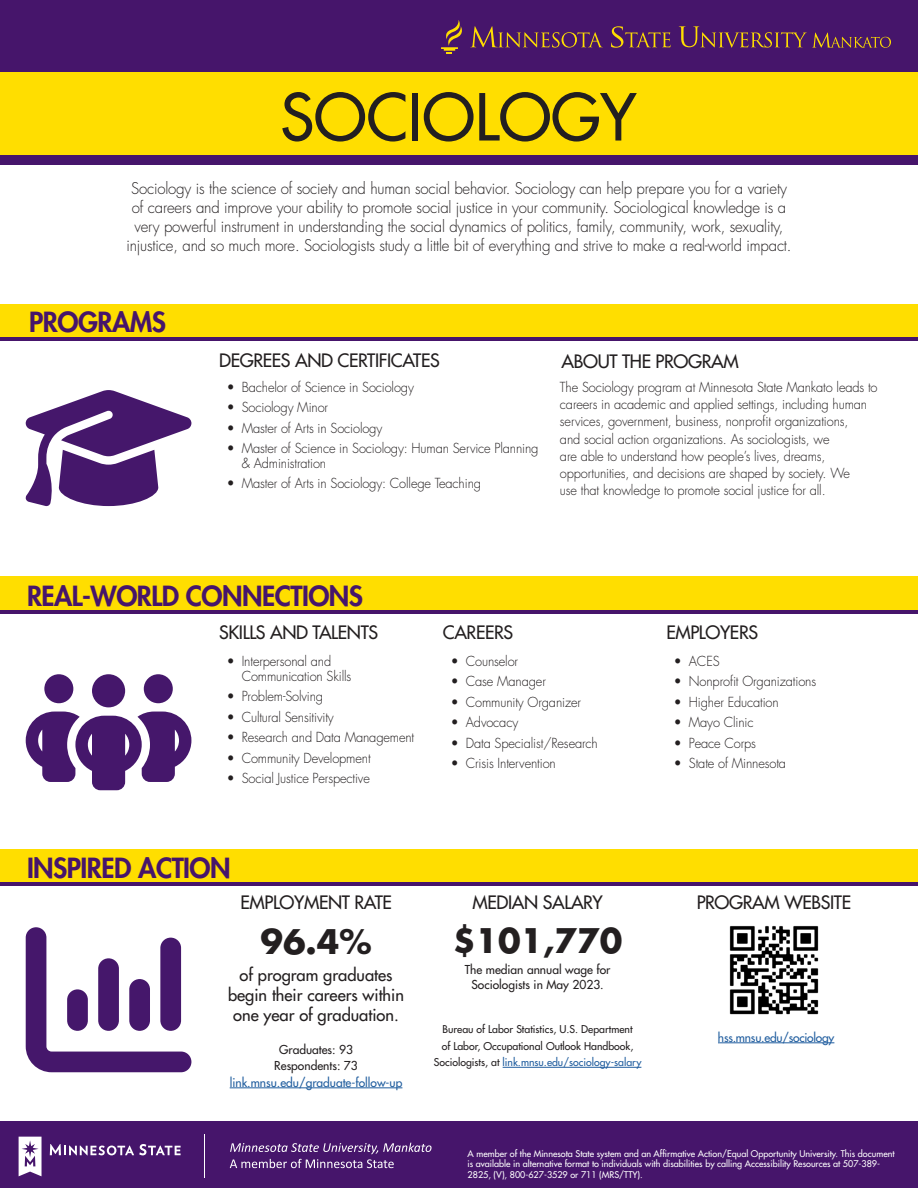
<style>
.page{position:relative;width:918px;height:1188px;background:#fff}
.page>*{position:absolute;margin:0;border:0;box-sizing:border-box;transform-origin:0 0}
.Program_Title-GREP_Styles{font:500 63px "Futura Std";color:#231f20}
.t1{font:700 33px "Futura Std";color:#231f20}
.Heads{font:800 27px "Futura Std";letter-spacing:-.02em;color:#46156b}
.Heads-2{font:500 18px "Futura Std";letter-spacing:-.02em;color:#231f20}
.Body{font:500 18px "Futura Std";letter-spacing:-.02em;color:#231f20}
.t2{font:500 16.5px/19.8px "Futura Std";color:#231f20;text-align:center}
.Body-2{font:300 15.75px/18.9px "Futura Std";letter-spacing:-.01em;color:#231f20;text-align:center;scale:.95 1}
.Body-3{font:300 13.5px/17.2px "Futura Std";letter-spacing:-.01em;color:#231f20;scale:.95 1}
.t3{font:500 12px/14.4px "Futura Std";color:#231f20;text-align:center}
.Heads-3{font:500 12px "Futura Std";color:#215e9f}
.Heads-4{font:500 12px "Futura Std";letter-spacing:-.02em;color:#215e9f}
.t4{font:500 10.5px/16.5px "Futura Std";color:#231f20;text-align:center}
.t5{font:500 9px/10.8px "Futura Std";color:#fff}
.s1{color:#215e9f}
</style>
<div class="page">
<div style="left:0;top:304px;width:918px;height:35px;background:#ffde00"></div>
<div style="left:0;top:576px;width:918px;height:35px;background:#ffde00"></div>
<div style="left:0;top:849px;width:918px;height:34px;background:#ffde00"></div>
<hr style="left:0;top:337px;width:918px;height:4px;background:#46156b">
<hr style="left:0;top:610px;width:918px;height:4px;background:#46156b">
<hr style="left:0;top:882px;width:918px;height:4px;background:#46156b">
<div style="left:0;top:1121px;width:918px;height:67px;background:#46156b"></div>
<svg style="left:50px;top:1144px;width:131px;height:11px"></svg>
<svg style="left:19px;top:1137px;width:23px;height:39px"></svg>
<hr style="left:204px;top:1135px;width:1px;height:43px;background:#fff">
<svg style="left:230px;top:1143px;width:202px;height:25px"></svg>
<div style="left:0;top:71px;width:918px;height:88px;background:#ffde00"></div>
<div style="left:0;top:0;width:918px;height:71px;background:#46156b"></div>
<div style="left:0;top:155px;width:918px;height:10px;background:#46156b"></div>
<svg style="left:470px;top:26px;width:421px;height:46px"></svg>
<svg style="left:441px;top:20px;width:21px;height:33px"></svg>
<svg style="left:26px;top:674px;width:165px;height:116px"></svg>
<svg style="left:25px;top:390px;width:166px;height:116px"></svg>
<svg style="left:26px;top:927px;width:165px;height:145px"></svg>
<hr style="left:230px;top:1088px;width:172px;height:1px;background:#215e9f">
<hr style="left:503px;top:1067px;width:138px;height:1px;background:#215e9f">
<img style="left:729px;top:926px;width:90px;height:89px">
<hr style="left:718px;top:1043px;width:116px;height:1px;background:#215e9f">
<p class="Program_Title-GREP_Styles" style="left:280px;top:78px;width:358px">SOCIOLOGY</p>
<p class="Body-2" style="left:126px;top:180px;width:702px">Sociology is the science of society and human social behavior. Sociology can help prepare you for a variety of careers and improve your ability to promote social justice in your community. Sociological knowledge is a very powerful instrument in understanding the social dynamics of politics, family, community, work, sexuality, injustice, and so much more. Sociologists study a little bit of everything and strive to make a real-world impact.</p>
<p class="Heads" style="left:29px;top:305px;width:138px">PROGRAMS</p>
<p class="Heads-2" style="left:219px;top:350px;width:222px">DEGREES AND CERTIFICATES</p>
<p class="Body-3" style="left:227px;top:379px;width:199px">• Bachelor of Science in Sociology</p>
<p class="Body-3" style="left:227px;top:399px;width:108px">• Sociology Minor</p>
<p class="Body-3" style="left:227px;top:419px;width:165px">• Master of Arts in Sociology</p>
<p class="Body-3" style="left:242px;top:441px;width:314px;line-height:15px;text-indent:-15px">• Master of Science in Sociology: Human Service Planning &amp; Administration</p>
<p class="Body-3" style="left:227px;top:475px;width:269px">• Master of Arts in Sociology: College Teaching</p>
<p class="Heads-2" style="left:562px;top:350px;width:179px">ABOUT THE PROGRAM</p>
<p class="Body-3" style="left:560px;top:379px;width:336px">The Sociology program at Minnesota State Mankato leads to careers in academic and applied settings, including human services, government, business, nonprofit organizations,<br>and social action organizations. As sociologists, we<br>are able to understand how people’s lives, dreams, opportunities, and decisions are shaped by society. We<br>use that knowledge to promote social justice for all.</p>
<p class="Heads" style="left:27px;top:579px;width:338px">REAL-WORLD CONNECTIONS</p>
<p class="Heads-2" style="left:219px;top:621px;width:160px">SKILLS AND TALENTS</p>
<p class="Body-3" style="left:242px;top:654px;width:117px;line-height:15px;text-indent:-15px">• Interpersonal and<br>Communication Skills</p>
<p class="Body-3" style="left:227px;top:688px;width:103px">• Problem-Solving</p>
<p class="Body-3" style="left:227px;top:709px;width:114px">• Cultural Sensitivity</p>
<p class="Body-3" style="left:227px;top:729px;width:199px">• Research and Data Management</p>
<p class="Body-3" style="left:227px;top:749px;width:153px">• Community Development</p>
<p class="Body-3" style="left:227px;top:770px;width:152px">• Social Justice Perspective</p>
<p class="Heads" style="left:27px;top:851px;width:205px">INSPIRED ACTION</p>
<p class="Body" style="left:443px;top:621px;width:72px">CAREERS</p>
<p class="Heads-2" style="left:666px;top:621px;width:93px">EMPLOYERS</p>
<p class="Body-3" style="left:451px;top:653px;width:72px">• Counselor</p>
<p class="Body-3" style="left:451px;top:673px;width:102px">• Case Manager</p>
<p class="Body-3" style="left:451px;top:694px;width:139px">• Community Organizer</p>
<p class="Body-3" style="left:451px;top:714px;width:72px">• Advocacy</p>
<p class="Body-3" style="left:451px;top:734px;width:156px">• Data Specialist/Research</p>
<p class="Body-3" style="left:451px;top:755px;width:112px">• Crisis Intervention</p>
<p class="Body-3" style="left:674px;top:653px;width:50px">• ACES</p>
<p class="Body-3" style="left:674px;top:673px;width:151px">• Nonprofit Organizations</p>
<p class="Body-3" style="left:674px;top:694px;width:112px">• Higher Education</p>
<p class="Body-3" style="left:674px;top:714px;width:85px">• Mayo Clinic</p>
<p class="Body-3" style="left:674px;top:734px;width:88px">• Peace Corps</p>
<p class="Body-3" style="left:674px;top:755px;width:120px">• State of Minnesota</p>
<p class="Heads-2" style="left:240px;top:891px;width:153px">EMPLOYMENT RATE</p>
<p class="Heads-2" style="left:473px;top:891px;width:132px">MEDIAN SALARY</p>
<p class="t1" style="left:260px;top:920px;width:113px">96.4%</p>
<p class="t2" style="left:228px;top:965px;width:178px">of program graduates begin their careers within one year of graduation.</p>
<p class="t3" style="left:279px;top:1042px;width:75px">Graduates: 93</p>
<p class="t3" style="left:274px;top:1059px;width:85px">Respondents: 73</p>
<p class="Heads-3" style="left:230px;top:1075px;width:174px">link.mnsu.edu/graduate-follow-up</p>
<p class="t1" style="left:453px;top:919px;width:171px">$101,770</p>
<p class="t3" style="left:465px;top:963px;width:147px">The median annual wage for<br>Sociologists in May 2023.</p>
<p class="t4" style="left:434px;top:1021px;width:209px">Bureau of Labor Statistics, U.S. Department<br>of Labor, Occupational Outlook Handbook,<br>Sociologists, at <span class="s1">link.mnsu.edu/sociology-salary</span></p>
<p class="Heads-2" style="left:697px;top:891px;width:156px">PROGRAM WEBSITE</p>
<p class="Heads-4" style="left:718px;top:1030px;width:118px">hss.mnsu.edu/sociology</p>
<p class="t5" style="left:468px;top:1148px;width:428px">A member of the Minnesota State system and an Affirmative Action/Equal Opportunity University. This document is available in alternative format to individuals with disabilities by calling Accessibility Resources at 507-389-<br>2825, (V), 800-627-3529 or 711 (MRS/TTY).</p>
</div>
